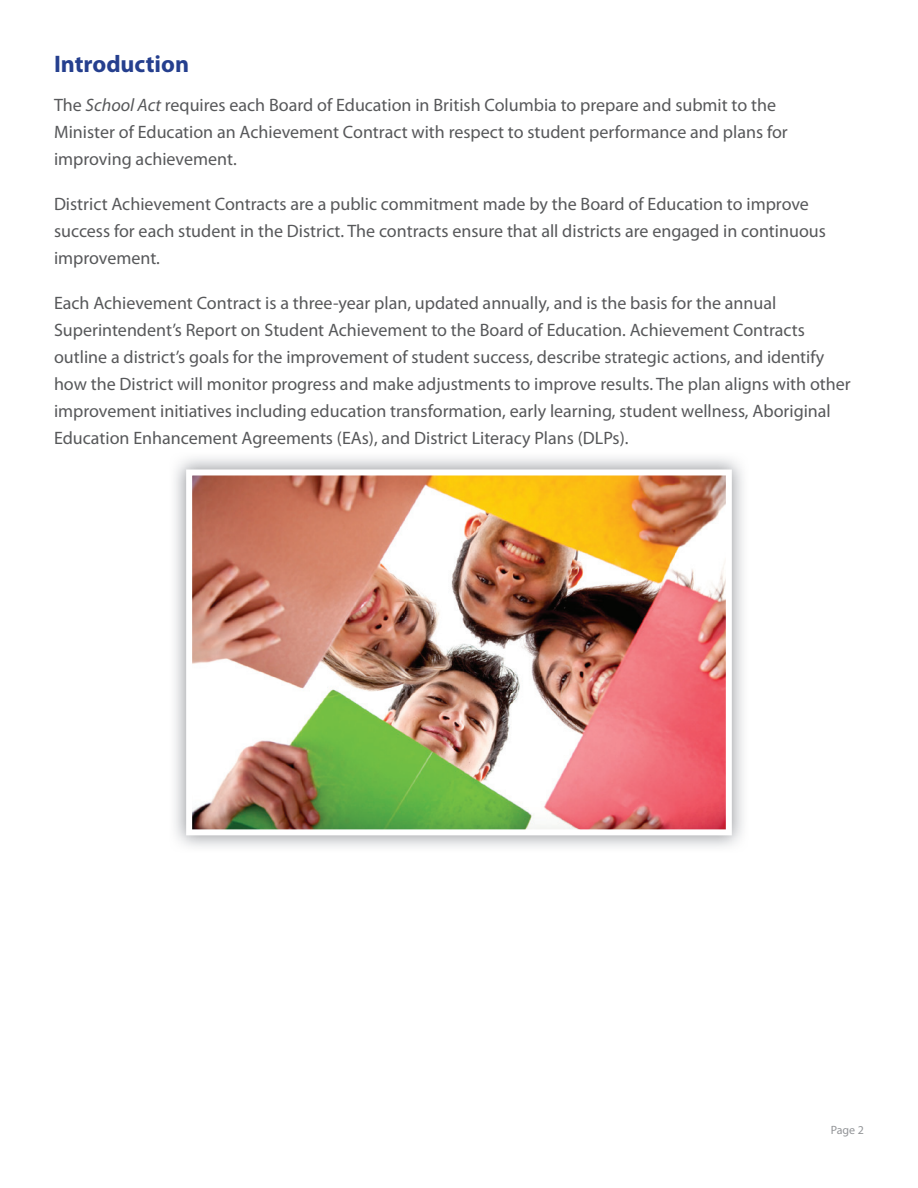
<style>
.page{position:relative;width:918px;height:1188px;background:#fff}
.page>*{position:absolute;margin:0;border:0;box-sizing:border-box;transform-origin:0 0}
.t1{font:700 24px "Myriad Pro";color:#253f8e}
.t2{font:18px/27px "Myriad Pro";color:#57585a}
.t3{font:12px "Myriad Pro";color:#939598}
.s1{font-style:italic}
</style>
<div class="page">
<img style="left:186px;top:469px;width:546px;height:366px">
<h1 class="t1" style="left:54px;top:50px;width:137px">Introduction</h1>
<p class="t2" style="left:54px;top:92px;width:735px">The <span class="s1">School Act</span> requires each Board of Education in British Columbia to prepare and submit to the<br>Minister of Education an Achievement Contract with respect to student performance and plans for improving achievement.</p>
<p class="t2" style="left:54px;top:191px;width:773px">District Achievement Contracts are a public commitment made by the Board of Education to improve success for each student in the District. The contracts ensure that all districts are engaged in continuous improvement.</p>
<p class="t2" style="left:54px;top:290px;width:798px">Each Achievement Contract is a three-year plan, updated annually, and is the basis for the annual Superintendent’s Report on Student Achievement to the Board of Education. Achievement Contracts outline a district’s goals for the improvement of student success, describe strategic actions, and identify how the District will monitor progress and make adjustments to improve results. The plan aligns with other improvement initiatives including education transformation, early learning, student wellness, Aboriginal Education Enhancement Agreements (EAs), and District Literacy Plans (DLPs).</p>
<p class="t3" style="left:831px;top:1123px;width:35px">Page 2</p>
</div>
